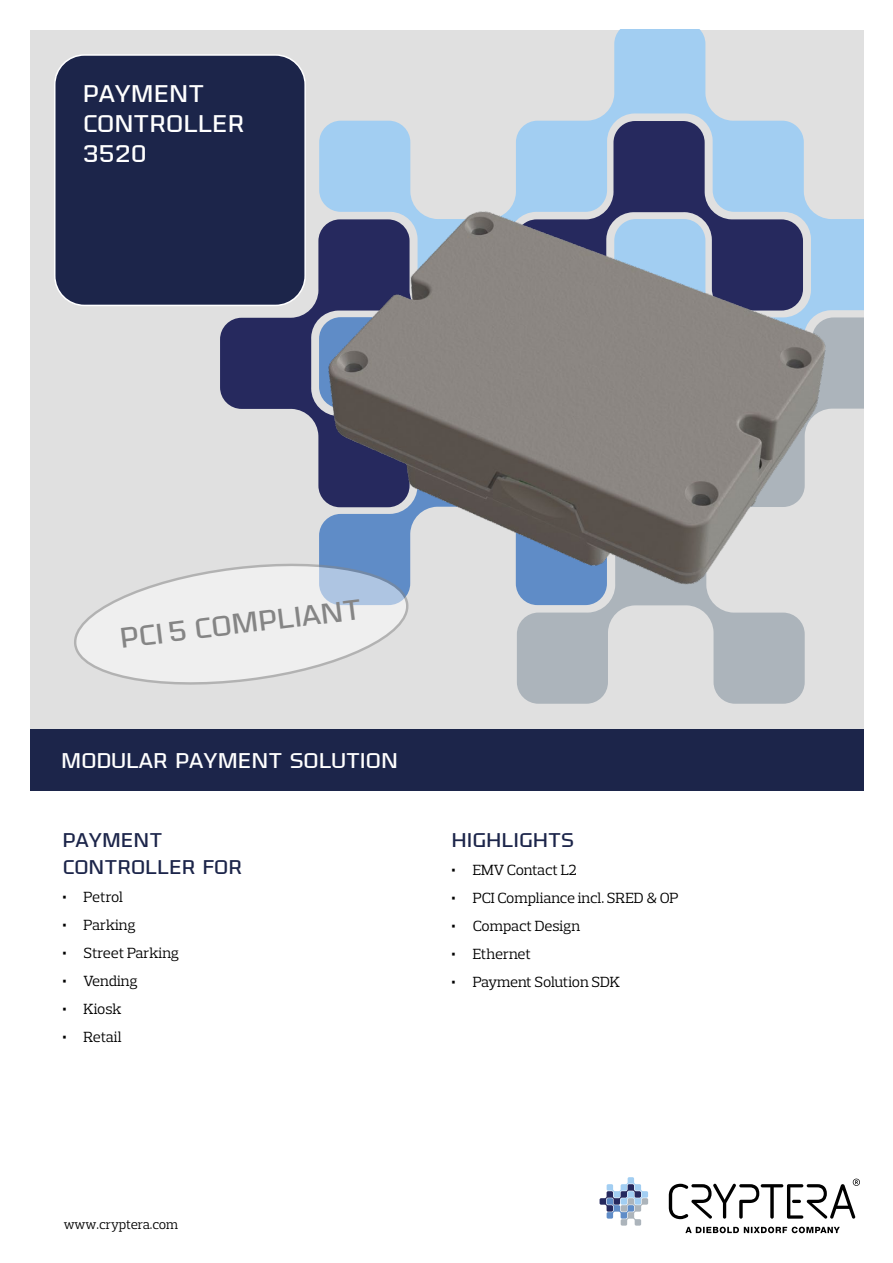
<style>
.page{position:relative;width:893px;height:1263px;background:#fff}
.page>*{position:absolute;margin:0;border:0;box-sizing:border-box;transform-origin:0 0}
.t1{font:300 30px "Olney";color:#858585}
.t2{font:300 25.5px/30px "Olney";color:#fff}
.t3{font:300 22.5px "Olney";color:#fff}
.t4{font:300 21px/27px "Olney";color:#1c254a}
.t5{font:15px "Prelo Slab";letter-spacing:-.01em;color:#000}
.t6{font:13.5px "Prelo Slab";color:#000}
.s1{font-weight:700;font-size:19.5px}
</style>
<div class="page">
<div style="left:30px;top:30px;width:833px;height:699px;background:#e0e0e0"></div>
<svg style="left:220px;top:237px;width:99px;height:253px"></svg>
<svg style="left:517px;top:591px;width:288px;height:113px;fill:#acb4bb"></svg>
<svg style="left:319px;top:409px;width:386px;height:196px"></svg>
<svg style="left:319px;top:30px;width:544px;height:379px"></svg>
<div style="left:30px;top:729px;width:833px;height:62px;background:#1c254a"></div>
<div style="left:55px;top:55px;width:250px;height:250px;background:#1c254a;border-radius:30px"></div>
<div style="left:54px;top:54px;width:252px;height:252px;border:2px solid #fff;border-radius:30px"></div>
<svg style="left:669px;top:1178px;width:191px;height:41px"></svg>
<svg style="left:600px;top:1177px;width:48px;height:48px"></svg>
<svg style="left:685px;top:1227px;width:155px;height:6px"></svg>
<svg style="left:74px;top:557px;width:337px;height:128px"></svg>
<img style="left:322px;top:195px;width:516px;height:396px">
<p class="t2" style="left:83px;top:77px;width:163px">PAYMENT<br>CONTROLLER<br>3520</p>
<p class="t1" style="left:117px;top:618px;width:245px;rotate:-7deg">PCI 5 COMPLIANT</p>
<p class="t3" style="left:61px;top:746px;width:338px">MODULAR PAYMENT SOLUTION</p>
<p class="t4" style="left:62px;top:825px;width:181px">PAYMENT<br>CONTROLLER FOR</p>
<p class="t5" style="left:62px;top:887px;width:62px"><span class="s1">•</span> Petrol</p>
<p class="t5" style="left:62px;top:915px;width:75px"><span class="s1">•</span> Parking</p>
<p class="t5" style="left:62px;top:943px;width:118px"><span class="s1">•</span> Street Parking</p>
<p class="t5" style="left:62px;top:971px;width:77px"><span class="s1">•</span> Vending</p>
<p class="t5" style="left:62px;top:999px;width:61px"><span class="s1">•</span> Kiosk</p>
<p class="t5" style="left:62px;top:1027px;width:61px"><span class="s1">•</span> Retail</p>
<p class="t4" style="left:451px;top:825px;width:124px">HIGHLIGHTS</p>
<p class="t5" style="left:451px;top:860px;width:127px"><span class="s1">•</span> EMV Contact L2</p>
<p class="t5" style="left:451px;top:888px;width:229px"><span class="s1">•</span> PCI Compliance incl. SRED &amp; OP</p>
<p class="t5" style="left:451px;top:916px;width:130px"><span class="s1">•</span> Compact Design</p>
<p class="t5" style="left:451px;top:944px;width:81px"><span class="s1">•</span> Ethernet</p>
<p class="t5" style="left:451px;top:972px;width:170px"><span class="s1">•</span> Payment Solution SDK</p>
<p class="t6" style="left:64px;top:1216px;width:116px">www.cryptera.com</p>
</div>
